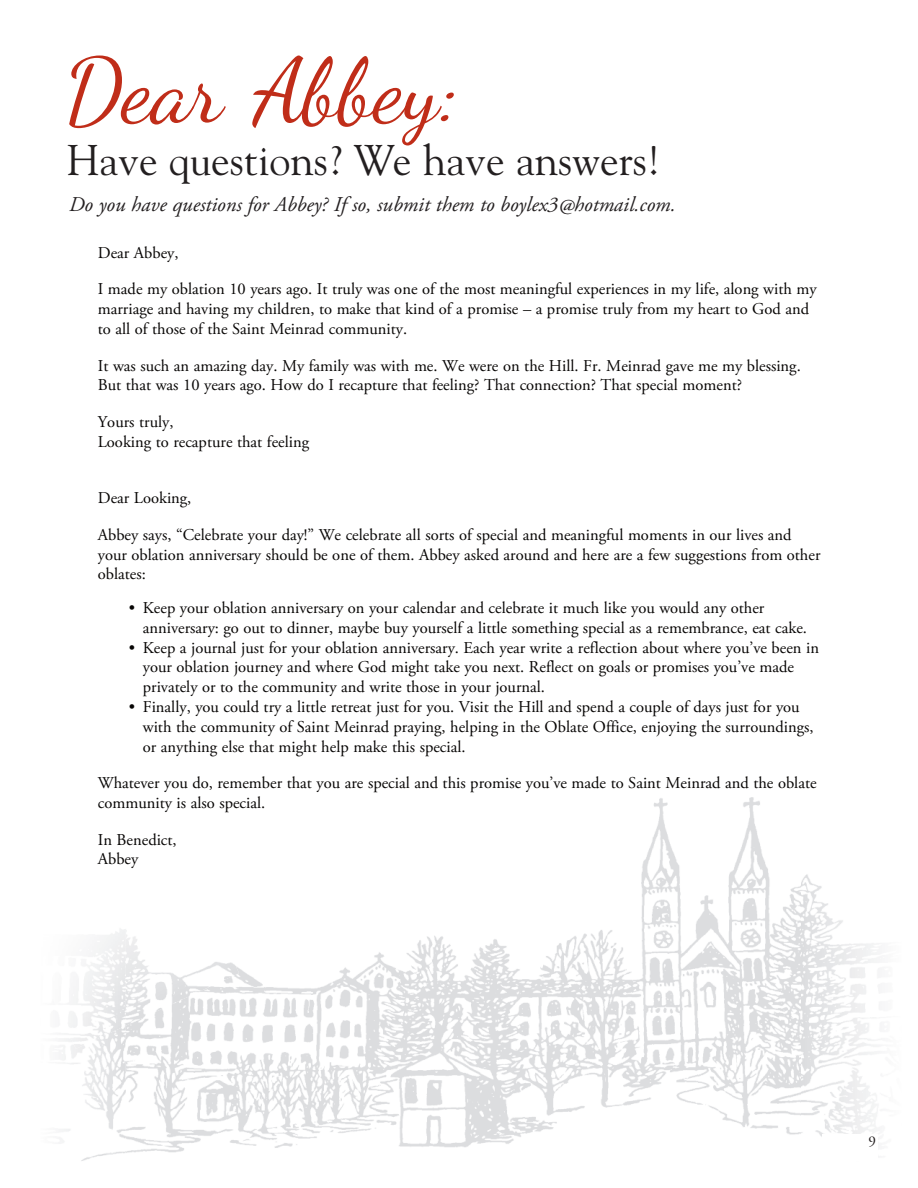
<style>
.page{position:relative;width:918px;height:1188px;background:#fff}
.page>*{position:absolute;margin:0;border:0;box-sizing:border-box;transform-origin:0 0}
.t1{font:90px "Dancing Script OT";color:#c02d19}
.t2{font:42.75px "Goudy";color:#231f20}
.t3{font:italic 21px "Adobe Garamond Pro";color:#231f20}
.t4{font:16.5px/19.8px "Adobe Garamond Pro";color:#070504}
.t5{font:15px "Adobe Garamond";color:#231f20}
</style>
<div class="page">
<img style="left:81px;top:797px;width:721px;height:364px">
<img style="left:802px;top:874px;width:75px;height:263px">
<img style="left:62px;top:1049px;width:64px;height:105px">
<img style="left:122px;top:846px;width:117px;height:180px">
<img style="left:62px;top:873px;width:64px;height:176px">
<div style="left:822px;top:1134px;width:56px;height:27px;background:#fff"></div>
<h1 class="t1" style="left:68px;top:37px;width:392px">Dear Abbey:</h1>
<h2 class="t2" style="left:67px;top:135px;width:595px">Have questions? We have answers!</h2>
<p class="t3" style="left:69px;top:196px;width:608px">Do you have questions for Abbey? If so, submit them to boylex3@hotmail.com.</p>
<p class="t4" style="left:98px;top:244px;width:82px">Dear Abbey,</p>
<p class="t4" style="left:98px;top:281px;width:720px">I made my oblation 10 years ago. It truly was one of the most meaningful experiences in my life, along with my marriage and having my children, to make that kind of a promise – a promise truly from my heart to God and to all of those of the Saint Meinrad community.</p>
<p class="t4" style="left:98px;top:357px;width:704px">It was such an amazing day. My family was with me. We were on the Hill. Fr. Meinrad gave me my blessing.<br>But that was 10 years ago. How do I recapture that feeling? That connection? That special moment?</p>
<p class="t4" style="left:98px;top:413px;width:213px">Yours truly,<br>Looking to recapture that feeling</p>
<p class="t4" style="left:98px;top:489px;width:95px">Dear Looking,</p>
<p class="t4" style="left:98px;top:526px;width:724px">Abbey says, “Celebrate your day!” We celebrate all sorts of special and meaningful moments in our lives and your oblation anniversary should be one of them. Abbey asked around and here are a few suggestions from other oblates:</p>
<p class="t4" style="left:143px;top:599px;width:666px;text-indent:-14px">• Keep your oblation anniversary on your calendar and celebrate it much like you would any other anniversary: go out to dinner, maybe buy yourself a little something special as a remembrance, eat cake.</p>
<p class="t4" style="left:143px;top:639px;width:678px;text-indent:-14px">• Keep a journal just for your oblation anniversary. Each year write a reflection about where you’ve been in your oblation journey and where God might take you next. Reflect on goals or promises you’ve made privately or to the community and write those in your journal.</p>
<p class="t4" style="left:143px;top:698px;width:672px;text-indent:-14px">• Finally, you could try a little retreat just for you. Visit the Hill and spend a couple of days just for you with the community of Saint Meinrad praying, helping in the Oblate Office, enjoying the surroundings, or anything else that might help make this special.</p>
<p class="t4" style="left:98px;top:774px;width:720px">Whatever you do, remember that you are special and this promise you’ve made to Saint Meinrad and the oblate community is also special.</p>
<p class="t4" style="left:98px;top:831px;width:80px">In Benedict,<br>Abbey</p>
<p class="t5" style="left:868px;top:1136px;width:9px">9</p>
</div>
